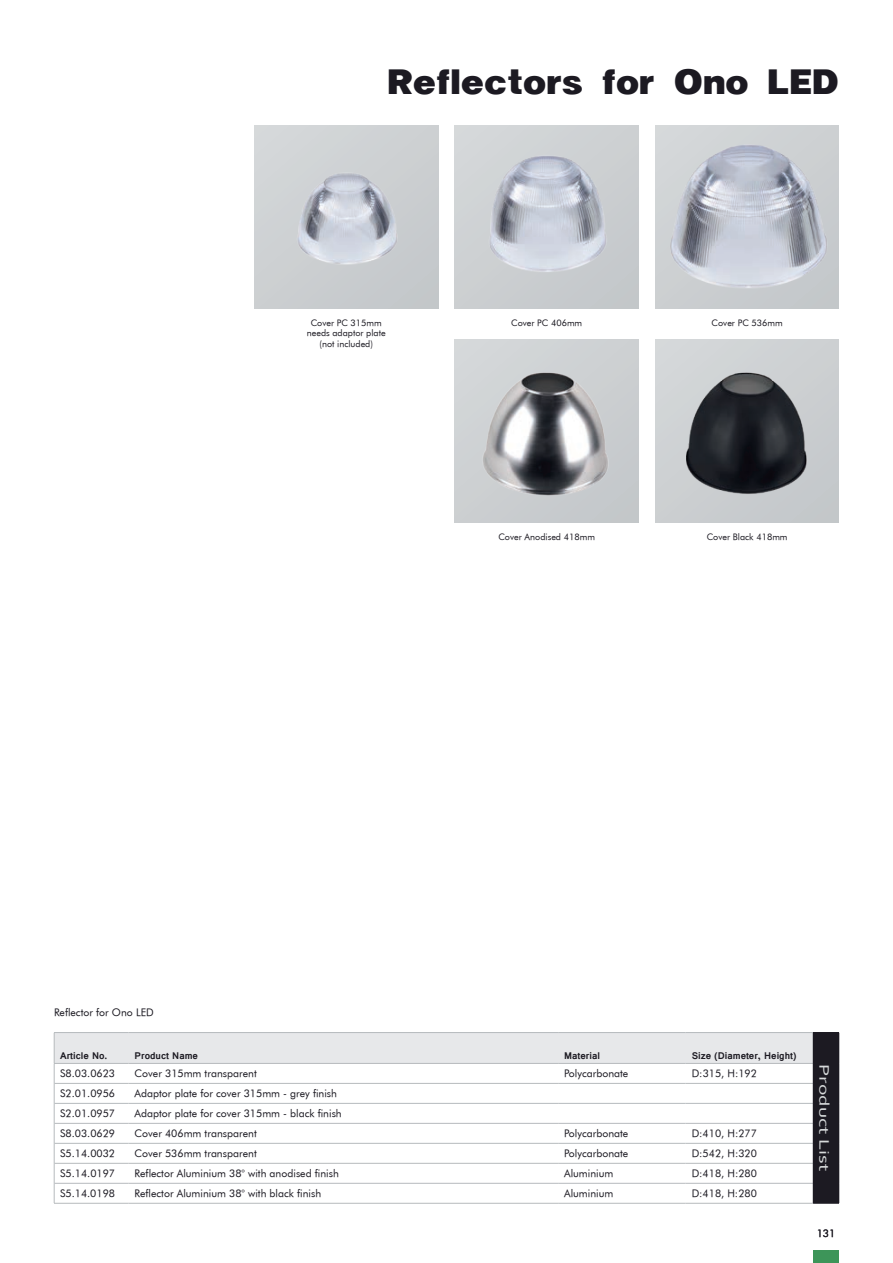
<style>
.page{position:relative;width:893px;height:1263px;background:#fff}
.page>*{position:absolute;margin:0;border:0;box-sizing:border-box;transform-origin:0 0}
.t1{font:37.5px "Helvetica Black cyr Bold";color:#1c1a22}
.t2{font:14.4px "Corbel";color:#d6d9da;scale:1.5 1}
.t3{font:10.5px "Futura Book BT";color:#1c1a22}
.t4{font:700 10.5px "Vrinda";color:#1c1a22}
.t5{font:9px/10.8px "Futura Book BT";color:#1c1a22;text-align:center}
</style>
<div class="page">
<div style="left:813px;top:1250px;width:26px;height:13px;background:#3d9559"></div>
<svg style="left:54px;top:1032px;width:785px;height:172px"></svg>
<img style="left:655px;top:125px;width:184px;height:184px">
<img style="left:455px;top:339px;width:183px;height:184px">
<div style="left:655px;top:339px;width:184px;height:184px;background:#cdd0d2"></div>
<img style="left:686px;top:372px;width:121px;height:122px">
<img style="left:254px;top:125px;width:184px;height:184px">
<img style="left:455px;top:125px;width:183px;height:184px">
<h1 class="t1" style="left:387px;top:63px;width:453px">Reflectors for Ono LED</h1>
<p class="t5" style="left:307px;top:317px;width:80px">Cover PC 315mm needs adaptor plate (not included)</p>
<p class="t5" style="left:511px;top:317px;width:73px">Cover PC 406mm</p>
<p class="t5" style="left:498px;top:531px;width:98px">Cover Anodised 418mm</p>
<p class="t5" style="left:712px;top:317px;width:73px">Cover PC 536mm</p>
<p class="t5" style="left:707px;top:531px;width:82px">Cover Black 418mm</p>
<p class="t3" style="left:54px;top:1006px;width:101px">Reflector for Ono LED</p>
<p class="t4" style="left:60px;top:1049px;width:49px">Article No.</p>
<p class="t4" style="left:135px;top:1049px;width:65px">Product Name</p>
<p class="t4" style="left:564px;top:1049px;width:37px">Material</p>
<p class="t4" style="left:692px;top:1049px;width:106px">Size (Diameter, Height)</p>
<p class="t3" style="left:60px;top:1067px;width:56px">S8.03.0623</p>
<p class="t3" style="left:135px;top:1067px;width:124px">Cover 315mm transparent</p>
<p class="t3" style="left:564px;top:1067px;width:66px">Polycarbonate</p>
<p class="t3" style="left:692px;top:1067px;width:67px">D:315, H:192</p>
<p class="t3" style="left:60px;top:1087px;width:56px">S2.01.0956</p>
<p class="t3" style="left:135px;top:1087px;width:204px">Adaptor plate for cover 315mm - grey finish</p>
<p class="t3" style="left:60px;top:1107px;width:56px">S2.01.0957</p>
<p class="t3" style="left:135px;top:1107px;width:209px">Adaptor plate for cover 315mm - black finish</p>
<p class="t3" style="left:60px;top:1127px;width:56px">S8.03.0629</p>
<p class="t3" style="left:135px;top:1127px;width:124px">Cover 406mm transparent</p>
<p class="t3" style="left:564px;top:1127px;width:66px">Polycarbonate</p>
<p class="t3" style="left:692px;top:1127px;width:67px">D:410, H:277</p>
<p class="t3" style="left:60px;top:1147px;width:56px">S5.14.0032</p>
<p class="t3" style="left:135px;top:1147px;width:124px">Cover 536mm transparent</p>
<p class="t3" style="left:564px;top:1147px;width:66px">Polycarbonate</p>
<p class="t3" style="left:692px;top:1147px;width:67px">D:542, H:320</p>
<p class="t3" style="left:60px;top:1167px;width:56px">S5.14.0197</p>
<p class="t3" style="left:135px;top:1167px;width:206px">Reflector Aluminium 38° with anodised finish</p>
<p class="t3" style="left:564px;top:1167px;width:51px">Aluminium</p>
<p class="t3" style="left:692px;top:1167px;width:67px">D:418, H:280</p>
<p class="t3" style="left:60px;top:1187px;width:56px">S5.14.0198</p>
<p class="t3" style="left:135px;top:1187px;width:188px">Reflector Aluminium 38° with black finish</p>
<p class="t3" style="left:564px;top:1187px;width:51px">Aluminium</p>
<p class="t3" style="left:692px;top:1187px;width:67px">D:418, H:280</p>
<h2 class="t2" style="left:833px;top:1064px;width:73px;rotate:90deg">Product List</h2>
<p class="t3" style="left:817px;top:1227px;width:20px">131</p>
</div>
